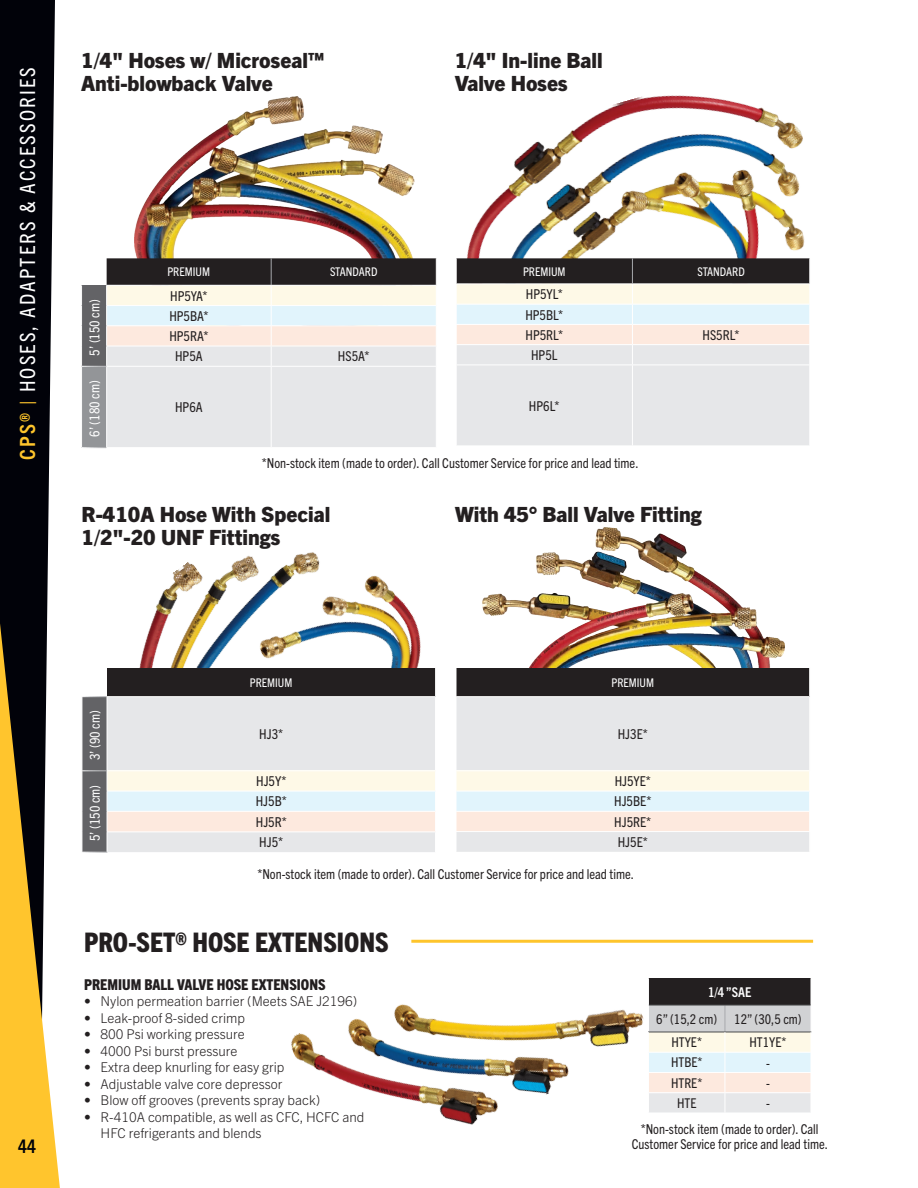
<style>
.page{position:relative;width:918px;height:1188px;background:#fff}
.page>*{position:absolute;margin:0;border:0;box-sizing:border-box;transform-origin:0 0}
.ItemDescription{font:800 condensed 27px "Trade Gothic Next LT Pro";color:#231f20}
.t1{font:800 21px/22.5px "Trade Gothic Next LT Pro";color:#231f20}
.SECTN_TITLE_VERT-L{font:condensed 21px "Trade Gothic Next LT Pro";letter-spacing:.1em;color:#fff}
.t2{font:700 condensed 18.75px "Trade Gothic Next LT Pro";color:#010209}
.t3{font:800 condensed 15px "Trade Gothic Next LT Pro";color:#231f20}
.t4{font:condensed 13.65px/15px "Trade Gothic Next LT Pro";color:#231f20;text-align:center}
.t5{font:condensed 13.65px "Trade Gothic Next LT Pro";color:#fff}
.t6{font:300 13.5px/16.5px "Trade Gothic Next LT Pro";color:#231f20}
.t7{font:condensed 13.5px "Trade Gothic Next LT Pro";color:#231f20}
.t8{font:700 condensed 13.5px "Trade Gothic Next LT Pro";color:#fff}
.t9{font:condensed 12px "Trade Gothic Next LT Pro";color:#fff}
.s1{font-weight:700;color:#fec52c}
.s2{color:#fec52c}
</style>
<div class="page">
<div style="left:0;top:0;width:55px;height:494px;background:#010209"></div>
<svg style="left:0;top:494px;width:60px;height:694px;background:#9c813d"></svg>
<img style="left:139px;top:552px;width:282px;height:116px">
<img style="left:482px;top:527px;width:303px;height:141px">
<div style="left:107px;top:668px;width:329px;height:29px;background:#231f20"></div>
<div style="left:108px;top:697px;width:327px;height:155px;background:#e6e7e9"></div>
<div style="left:107px;top:771px;width:329px;height:20px;background:#fef9e7"></div>
<div style="left:107px;top:791px;width:329px;height:20px;background:#e1f4fc"></div>
<div style="left:107px;top:811px;width:329px;height:21px;background:#fde9de"></div>
<svg style="left:435px;top:668px;width:1px;height:28px"></svg>
<hr style="left:107px;top:696px;width:329px;height:1px;background:#fff">
<hr style="left:107px;top:770px;width:329px;height:1px;background:#fff">
<hr style="left:107px;top:791px;width:329px;height:1px;background:#fff">
<hr style="left:107px;top:811px;width:329px;height:1px;background:#fff">
<svg style="left:82px;top:696px;width:26px;height:157px;background:#707073"></svg>
<svg style="left:435px;top:771px;width:1px;height:61px"></svg>
<hr style="left:107px;top:832px;width:329px;height:1px;background:#fff">
<div style="left:456px;top:668px;width:354px;height:29px;background:#231f20"></div>
<div style="left:457px;top:697px;width:352px;height:155px;background:#e6e7e9"></div>
<div style="left:456px;top:771px;width:354px;height:20px;background:#fef9e7"></div>
<div style="left:456px;top:791px;width:354px;height:20px;background:#e1f4fc"></div>
<div style="left:456px;top:811px;width:354px;height:21px;background:#fde9de"></div>
<svg style="left:456px;top:668px;width:1px;height:28px"></svg>
<svg style="left:809px;top:668px;width:1px;height:29px"></svg>
<hr style="left:456px;top:696px;width:353px;height:1px;background:#fff">
<hr style="left:456px;top:770px;width:354px;height:1px;background:#fff">
<hr style="left:456px;top:791px;width:354px;height:1px;background:#fff">
<hr style="left:456px;top:811px;width:354px;height:1px;background:#fff">
<svg style="left:456px;top:771px;width:1px;height:81px"></svg>
<svg style="left:809px;top:771px;width:1px;height:60px"></svg>
<hr style="left:456px;top:831px;width:354px;height:1px;background:#fff">
<img style="left:467px;top:95px;width:338px;height:163px">
<img style="left:134px;top:97px;width:280px;height:161px">
<svg style="left:81px;top:258px;width:356px;height:190px;background:#cbcaca"></svg>
<hr style="left:106px;top:346px;width:165px;height:1px;background:#fff">
<hr style="left:271px;top:346px;width:166px;height:1px;background:#fff">
<hr style="left:106px;top:447px;width:165px;height:1px;background:#fff">
<hr style="left:271px;top:447px;width:166px;height:1px;background:#fff">
<svg style="left:456px;top:258px;width:354px;height:187px;background:#d1d0cf"></svg>
<hr style="left:456px;top:344px;width:176px;height:1px;background:#fff">
<hr style="left:632px;top:344px;width:178px;height:1px;background:#fff">
<img style="left:291px;top:939px;width:365px;height:186px">
<hr style="left:648px;top:1113px;width:77px;height:1px;background:#fff">
<svg style="left:648px;top:978px;width:164px;height:135px;background:#c0bfbd"></svg>
<hr style="left:411px;top:940px;width:402px;height:3px;background:#fec52c">
<p class="SECTN_TITLE_VERT-L" style="left:13px;top:460px;width:394px;rotate:-90deg"><span class="s1">CPS®</span> <span class="s2">|</span> HOSES, ADAPTERS &amp; ACCESSORIES</p>
<p class="t1" style="left:81px;top:48px;width:244px">1/4" Hoses w/ Microseal™<br>Anti-blowback Valve</p>
<p class="t5" style="left:85px;top:356px;width:58px;rotate:-90deg">5’ (150 cm)</p>
<p class="t5" style="left:85px;top:437px;width:58px;rotate:-90deg">6’ (180 cm)</p>
<p class="t9" style="left:167px;top:264px;width:44px">PREMIUM</p>
<p class="t9" style="left:330px;top:264px;width:49px">STANDARD</p>
<p class="t4" style="left:170px;top:287px;width:39px">HP5YA*</p>
<p class="t4" style="left:169px;top:308px;width:41px">HP5BA*</p>
<p class="t4" style="left:169px;top:328px;width:40px">HP5RA*</p>
<p class="t4" style="left:175px;top:348px;width:29px">HP5A</p>
<p class="t4" style="left:338px;top:348px;width:33px">HS5A*</p>
<p class="t4" style="left:175px;top:399px;width:29px">HP6A</p>
<p class="t1" style="left:455px;top:48px;width:150px">1/4" In-line Ball</p>
<p class="t1" style="left:455px;top:71px;width:115px">Valve Hoses</p>
<p class="t9" style="left:523px;top:263px;width:44px">PREMIUM</p>
<p class="t9" style="left:697px;top:263px;width:49px">STANDARD</p>
<p class="t4" style="left:526px;top:286px;width:38px">HP5YL*</p>
<p class="t4" style="left:525px;top:306px;width:39px">HP5BL*</p>
<p class="t4" style="left:525px;top:326px;width:39px">HP5RL*</p>
<p class="t4" style="left:703px;top:326px;width:39px">HS5RL*</p>
<p class="t4" style="left:531px;top:347px;width:28px">HP5L</p>
<p class="t4" style="left:529px;top:397px;width:32px">HP6L*</p>
<p class="t4" style="left:262px;top:455px;width:378px">*Non-stock item (made to order). Call Customer Service for price and lead time.</p>
<p class="t1" style="left:82px;top:502px;width:250px">R-410A Hose With Special<br>1/2"-20 UNF Fittings</p>
<p class="t1" style="left:455px;top:502px;width:248px">With 45° Ball Valve Fitting</p>
<h3 class="t2" style="left:18px;top:1133px;width:19px">44</h3>
<p class="t5" style="left:85px;top:760px;width:51px;rotate:-90deg">3’ (90 cm)</p>
<p class="t5" style="left:85px;top:841px;width:58px;rotate:-90deg">5’ (150 cm)</p>
<p class="t9" style="left:250px;top:674px;width:44px">PREMIUM</p>
<p class="t9" style="left:612px;top:674px;width:44px">PREMIUM</p>
<p class="t4" style="left:618px;top:726px;width:32px">HJ3E*</p>
<p class="t4" style="left:615px;top:773px;width:38px">HJ5YE*</p>
<p class="t4" style="left:614px;top:793px;width:39px">HJ5BE*</p>
<p class="t4" style="left:614px;top:813px;width:38px">HJ5RE*</p>
<p class="t4" style="left:618px;top:834px;width:32px">HJ5E*</p>
<p class="t4" style="left:257px;top:866px;width:378px">*Non-stock item (made to order). Call Customer Service for price and lead time.</p>
<p class="t4" style="left:259px;top:726px;width:25px">HJ3*</p>
<p class="t4" style="left:256px;top:773px;width:32px">HJ5Y*</p>
<p class="t4" style="left:256px;top:793px;width:33px">HJ5B*</p>
<p class="t4" style="left:256px;top:814px;width:32px">HJ5R*</p>
<p class="t4" style="left:259px;top:834px;width:25px">HJ5*</p>
<p class="ItemDescription" style="left:84px;top:924px;width:306px">PRO-SET® HOSE EXTENSIONS</p>
<p class="t3" style="left:84px;top:974px;width:243px">PREMIUM BALL VALVE HOSE EXTENSIONS</p>
<p class="t6" style="left:84px;top:992px;width:275px">• Nylon permeation barrier (Meets SAE J2196)</p>
<p class="t6" style="left:84px;top:1009px;width:162px">• Leak-proof 8-sided crimp</p>
<p class="t6" style="left:84px;top:1025px;width:162px">• 800 Psi working pressure</p>
<p class="t6" style="left:84px;top:1042px;width:155px">• 4000 Psi burst pressure</p>
<p class="t6" style="left:84px;top:1058px;width:202px">• Extra deep knurling for easy grip</p>
<p class="t6" style="left:84px;top:1075px;width:200px">• Adjustable valve core depressor</p>
<p class="t6" style="left:84px;top:1091px;width:238px">• Blow off grooves (prevents spray back)</p>
<p class="t6" style="left:101px;top:1108px;width:265px;text-indent:-16px">• R-410A compatible, as well as CFC, HCFC and<br>HFC refrigerants and blends</p>
<p class="t8" style="left:708px;top:983px;width:45px">1/4 ”SAE</p>
<p class="t7" style="left:656px;top:1010px;width:62px">6” (15,2 cm)</p>
<p class="t7" style="left:734px;top:1010px;width:69px">12” (30,5 cm)</p>
<p class="t7" style="left:671px;top:1033px;width:32px">HTYE*</p>
<p class="t7" style="left:750px;top:1033px;width:38px">HT1YE*</p>
<p class="t7" style="left:671px;top:1053px;width:33px">HTBE*</p>
<p class="t4" style="left:766px;top:1054px;width:5px">-</p>
<p class="t7" style="left:671px;top:1074px;width:33px">HTRE*</p>
<p class="t4" style="left:766px;top:1075px;width:5px">-</p>
<p class="t7" style="left:677px;top:1094px;width:21px">HTE</p>
<p class="t4" style="left:766px;top:1095px;width:5px">-</p>
<p class="t4" style="left:632px;top:1121px;width:198px">*Non-stock item (made to order). Call<br>Customer Service for price and lead time.</p>
</div>
